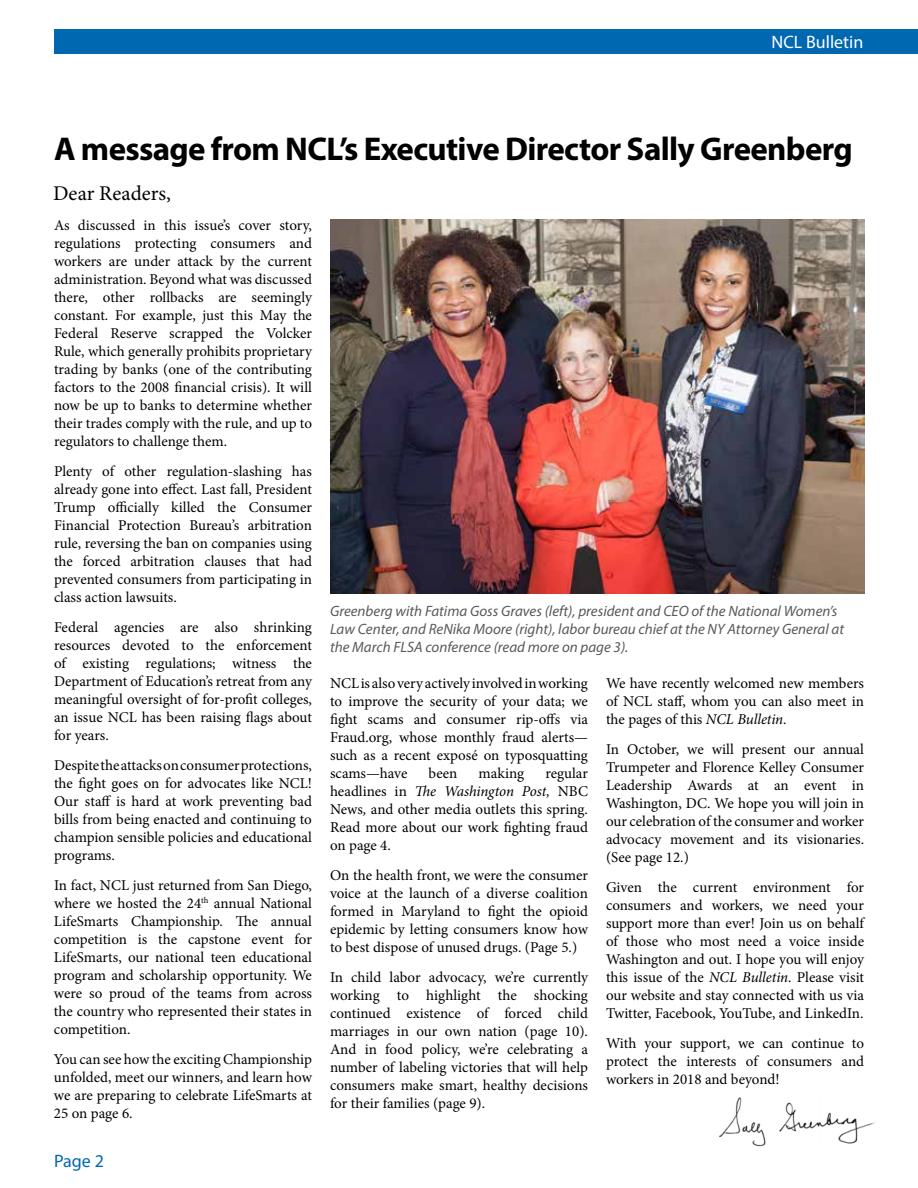
<style>
.page{position:relative;width:918px;height:1188px;background:#fff}
.page>*{position:absolute;margin:0;border:0;box-sizing:border-box;transform-origin:0 0}
.t1{font:700 33px "Myriad Pro";letter-spacing:-.02em;color:#000}
.t2{font:21px "Minion Pro";color:#000}
.t3{font:18px "Myriad Pro";color:#fff}
.t4{font:18px "Myriad Pro";color:#0067b1}
.t5{font:15px/18px "Minion Pro";color:#000;text-align:justify}
.t6{font:italic 15px/18px "Myriad Pro";color:#58595b}
.s1{font-style:italic}
</style>
<div class="page">
<div style="left:54px;top:30px;width:864px;height:24px;background:#0067b1"></div>
<img style="left:719px;top:1097px;width:156px;height:50px">
<img style="left:330px;top:220px;width:534px;height:374px">
<p class="t3" style="left:772px;top:31px;width:93px">NCL Bulletin</p>
<h1 class="t1" style="left:54px;top:127px;width:800px">A message from NCL’s Executive Director Sally Greenberg</h1>
<h2 class="t2" style="left:53px;top:180px;width:119px">Dear Readers,</h2>
<p class="t5" style="left:54px;top:216px;width:260px">As discussed in this issue’s cover story, regulations protecting consumers and workers are under attack by the current administration. Beyond what was discussed there, other rollbacks are seemingly constant. For example, just this May the Federal Reserve scrapped the Volcker Rule, which generally prohibits proprietary trading by banks (one of the contributing factors to the 2008 financial crisis). It will now be up to banks to determine whether their trades comply with the rule, and up to regulators to challenge them.</p>
<p class="t5" style="left:54px;top:462px;width:259px">Plenty of other regulation-slashing has already gone into effect. Last fall, President Trump officially killed the Consumer Financial Protection Bureau’s arbitration rule, reversing the ban on companies using the forced arbitration clauses that had prevented consumers from participating in class action lawsuits.</p>
<p class="t5" style="left:54px;top:618px;width:260px">Federal agencies are also shrinking resources devoted to the enforcement of existing regulations; witness the Department of Education’s retreat from any meaningful oversight of for-profit colleges, an issue NCL has been raising flags about for years.</p>
<p class="t5" style="left:54px;top:756px;width:260px">Despite the attacks on consumer protections, the fight goes on for advocates like NCL!<br>Our staff is hard at work preventing bad bills from being enacted and continuing to champion sensible policies and educational programs.</p>
<p class="t5" style="left:54px;top:876px;width:260px">In fact, NCL just returned from San Diego, where we hosted the 24<sup>th</sup> annual National LifeSmarts Championship. The annual competition is the capstone event for LifeSmarts, our national teen educational program and scholarship opportunity. We were so proud of the teams from across the country who represented their states in competition.</p>
<p class="t5" style="left:54px;top:1050px;width:260px">You can see how the exciting Championship unfolded, meet our winners, and learn how we are preparing to celebrate LifeSmarts at 25 on page 6.</p>
<p class="t4" style="left:54px;top:1150px;width:51px">Page 2</p>
<p class="t6" style="left:330px;top:602px;width:516px">Greenberg with Fatima Goss Graves (left), president and CEO of the National Women’s<br>Law Center, and ReNika Moore (right), labor bureau chief at the NY Attorney General at the March FLSA conference (read more on page 3).</p>
<p class="t5" style="left:330px;top:674px;width:260px">NCL is also very actively involved in working to improve the security of your data; we fight scams and consumer rip-offs via Fraud.org, whose monthly fraud alerts— such as a recent exposé on typosquatting scams—have</p>
<p class="t5" style="left:606px;top:674px;width:260px">We have recently welcomed new members of NCL staff, whom you can also meet in the pages of this <span class="s1">NCL Bulletin</span>.</p>
<p class="t5" style="left:606px;top:740px;width:260px">In October, we will present our annual Trumpeter and Florence Kelley Consumer Leadership Awards at an event in Washington, DC. We hope you will join in our celebration of the consumer and worker advocacy movement and its visionaries. (See page 12.)</p>
<p class="t5" style="left:606px;top:878px;width:260px">Given the current environment for consumers and workers, we need your support more than ever! Join us on behalf of those who most need a voice inside Washington and out. I hope you will enjoy this issue of the <span class="s1">NCL Bulletin</span>. Please visit our website and stay connected with us via Twitter, Facebook, YouTube, and LinkedIn.</p>
<p class="t5" style="left:606px;top:1034px;width:260px">With your support, we can continue to protect the interests of consumers and workers in 2018 and beyond!</p>
<p class="t5" style="left:330px;top:764px;width:259px;text-indent:215px">regular headlines in <span class="s1">The Washington Post,</span> NBC News<span class="s1">,</span> and other media outlets this spring.<br>Read more about our work fighting fraud on page 4.</p>
<p class="t5" style="left:330px;top:866px;width:260px">On the health front, we were the consumer voice at the launch of a diverse coalition formed in Maryland to fight the opioid epidemic by letting consumers know how to best dispose of unused drugs. (Page 5.)</p>
<p class="t5" style="left:330px;top:968px;width:260px">In child labor advocacy, we’re currently working to highlight the shocking continued existence of forced child marriages in our own nation (page 10).<br>And in food policy, we’re celebrating a number of labeling victories that will help consumers make smart, healthy decisions for their families (page 9).</p>
<p class="t5" style="left:429px;top:764px;width:30px">been</p>
<p class="t5" style="left:479px;top:764px;width:47px">making</p>
</div>
